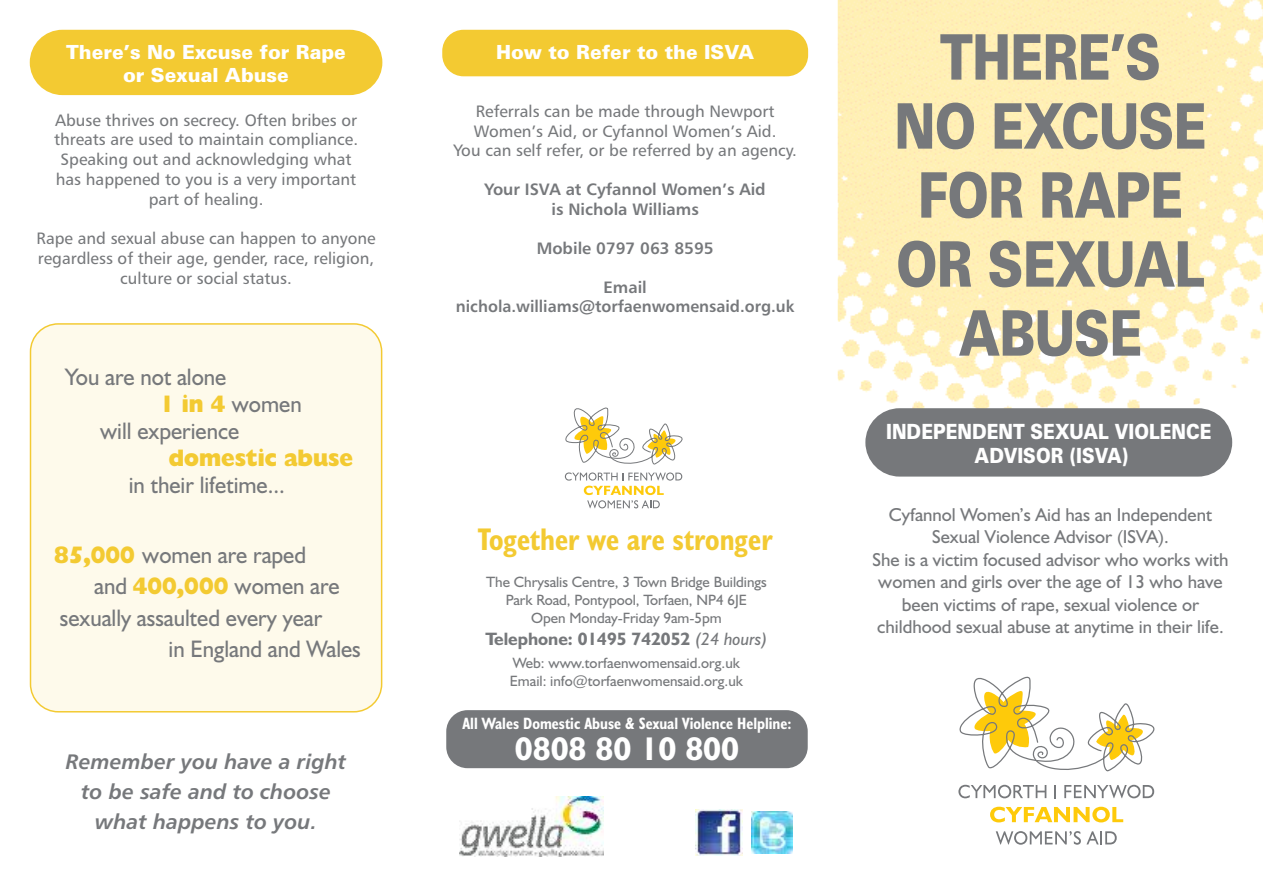
<style>
.page{position:relative;width:1263px;height:893px;background:#fff}
.page>*{position:absolute;margin:0;border:0;box-sizing:border-box;transform-origin:0 0}
.t1{font:900 63px/69px "Zurich BT";letter-spacing:-.015em;color:#76787b;text-align:center;scale:.8 1}
.t2{font:700 33px "Humanist 521 BT";color:#fff}
.t3{font:700 condensed 31.5px "Humanist 521 BT";color:#f3ca32;scale:.95 1}
.t4{font:24px "Humanist 521 BT";color:#76787b;scale:.95 1}
.t5{font:800 24px "Humanist 521 BT";color:#f3ca32;scale:.95 1}
.t6{font:21px/30px "Humanist 777 BT Bold Italic B";color:#76787b;text-align:center}
.t7{font:900 21px/24px "Zurich BT";color:#fff;text-align:center;scale:.85 1}
.t8{font:900 19.5px/23.4px "Zurich BT";color:#fff;text-align:center}
.t9{font:18.75px/22.5px "Humanist 521 BT";color:#76787b;text-align:center}
.t10{font:700 18px "Humanist 521 BT";color:#76787b}
.t11{font:16.5px/19.8px "Humanist 777 BT Roman B";color:#76787b;text-align:center}
.t12{font:16.5px/19.5px "Humanist 777 BT Bold B";color:#76787b;text-align:center}
.t13{font:700 condensed 16.5px "Humanist 521 BT";color:#fff;scale:.96 1}
.t14{font:15px/18px "Humanist 521 BT";color:#76787b;text-align:center}
.s1{font-weight:800;color:#f3ca32}
.s2{font-weight:400;font-style:italic}
</style>
<div class="page">
<div style="left:30px;top:323px;width:352px;height:389px;background:#fefaeb"></div>
<img style="left:838px;top:0;width:425px;height:472px">
<div style="left:865px;top:408px;width:367px;height:69px;background:#76787b;border-radius:34px"></div>
<div style="left:446px;top:710px;width:362px;height:58px;background:#76787b;border-radius:21px"></div>
<div style="left:442px;top:30px;width:366px;height:46px;background:#f3ca32;border-radius:21px"></div>
<svg style="left:565px;top:472px;width:117px;height:36px"></svg>
<svg style="left:565px;top:408px;width:117px;height:57px"></svg>
<img style="left:459px;top:796px;width:145px;height:61px">
<img style="left:696px;top:809px;width:47px;height:47px">
<div style="left:749px;top:810px;width:46px;height:45px;background:linear-gradient(to bottom,#fff,#fff)"></div>
<img style="left:751px;top:812px;width:41px;height:41px">
<svg style="left:958px;top:785px;width:88px;height:13px"></svg>
<svg style="left:1054px;top:785px;width:2px;height:13px"></svg>
<svg style="left:1064px;top:785px;width:90px;height:13px"></svg>
<svg style="left:990px;top:807px;width:133px;height:15px"></svg>
<svg style="left:996px;top:831px;width:121px;height:14px"></svg>
<svg style="left:959px;top:677px;width:195px;height:95px"></svg>
<div style="left:30px;top:30px;width:352px;height:65px;background:#f3ca32;border-radius:33px"></div>
<p class="t8" style="left:66px;top:42px;width:281px">There’s No Excuse for Rape or Sexual Abuse</p>
<p class="t11" style="left:54px;top:111px;width:306px">Abuse thrives on secrecy. Often bribes or threats are used to maintain compliance.<br>Speaking out and acknowledging what has happened to you is a very important part of healing.</p>
<p class="t11" style="left:37px;top:230px;width:340px">Rape and sexual abuse can happen to anyone regardless of their age, gender, race, religion, culture or social status.</p>
<h3 class="t4" style="left:65px;top:369px;width:171px">You are not alone</h3>
<h3 class="t4" style="left:160px;top:396px;width:151px"><span class="s1">1 in 4</span> women</h3>
<h3 class="t4" style="left:100px;top:423px;width:148px">will experience</h3>
<h3 class="t5" style="left:169px;top:450px;width:195px">domestic abuse</h3>
<h3 class="t4" style="left:129px;top:477px;width:166px">in their lifetime...</h3>
<h3 class="t4" style="left:54px;top:546px;width:267px"><span class="s1">85,000</span> women are raped</h3>
<h3 class="t4" style="left:94px;top:578px;width:260px">and <span class="s1">400,000</span> women are</h3>
<h3 class="t4" style="left:60px;top:609px;width:278px">sexually assaulted every year</h3>
<h3 class="t4" style="left:169px;top:641px;width:204px">in England and Wales</h3>
<p class="t6" style="left:66px;top:749px;width:282px">Remember you have a right to be safe and to choose what happens to you.</p>
<p class="t8" style="left:496px;top:42px;width:260px">How to Refer to the ISVA</p>
<p class="t11" style="left:453px;top:103px;width:345px">Referrals can be made through Newport<br>Women’s Aid, or Cyfannol Women’s Aid.<br>You can self refer, or be referred by an agency.</p>
<p class="t12" style="left:485px;top:181px;width:283px">Your ISVA at Cyfannol Women’s Aid is Nichola Williams</p>
<p class="t12" style="left:537px;top:240px;width:178px">Mobile 0797 063 8595</p>
<p class="t12" style="left:456px;top:279px;width:340px">Email nichola.williams@torfaenwomensaid.org.uk</p>
<h3 class="t3" style="left:478px;top:528px;width:312px">Together we are stronger</h3>
<p class="t14" style="left:486px;top:575px;width:282px">The Chrysalis Centre, 3 Town Bridge Buildings<br>Park Road, Pontypool, Torfaen, NP4 6JE<br>Open Monday-Friday 9am-5pm</p>
<p class="t10" style="left:485px;top:633px;width:284px">Telephone: 01495 742052 <span class="s2">(24 hours)</span></p>
<p class="t14" style="left:510px;top:655px;width:235px;text-align:left">Web: www.torfaenwomensaid.org.uk<br>Email: info@torfaenwomensaid.org.uk</p>
<p class="t13" style="left:462px;top:717px;width:344px">All Wales Domestic Abuse &amp; Sexual Violence Helpline:</p>
<h2 class="t2" style="left:515px;top:738px;width:226px">0808 80 10 800</h2>
<h1 class="t1" style="left:894px;top:28px;width:392px">THERE’S<br>NO EXCUSE<br>FOR RAPE<br>OR SEXUAL<br>ABUSE</h1>
<p class="t7" style="left:886px;top:421px;width:384px">INDEPENDENT SEXUAL VIOLENCE<br>ADVISOR (ISVA)</p>
<p class="t9" style="left:872px;top:505px;width:357px">Cyfannol Women’s Aid has an Independent Sexual Violence Advisor (ISVA).<br>She is a victim focused advisor who works with women and girls over the age of 13 who have been victims of rape, sexual violence or childhood sexual abuse at anytime in their life.</p>
</div>
